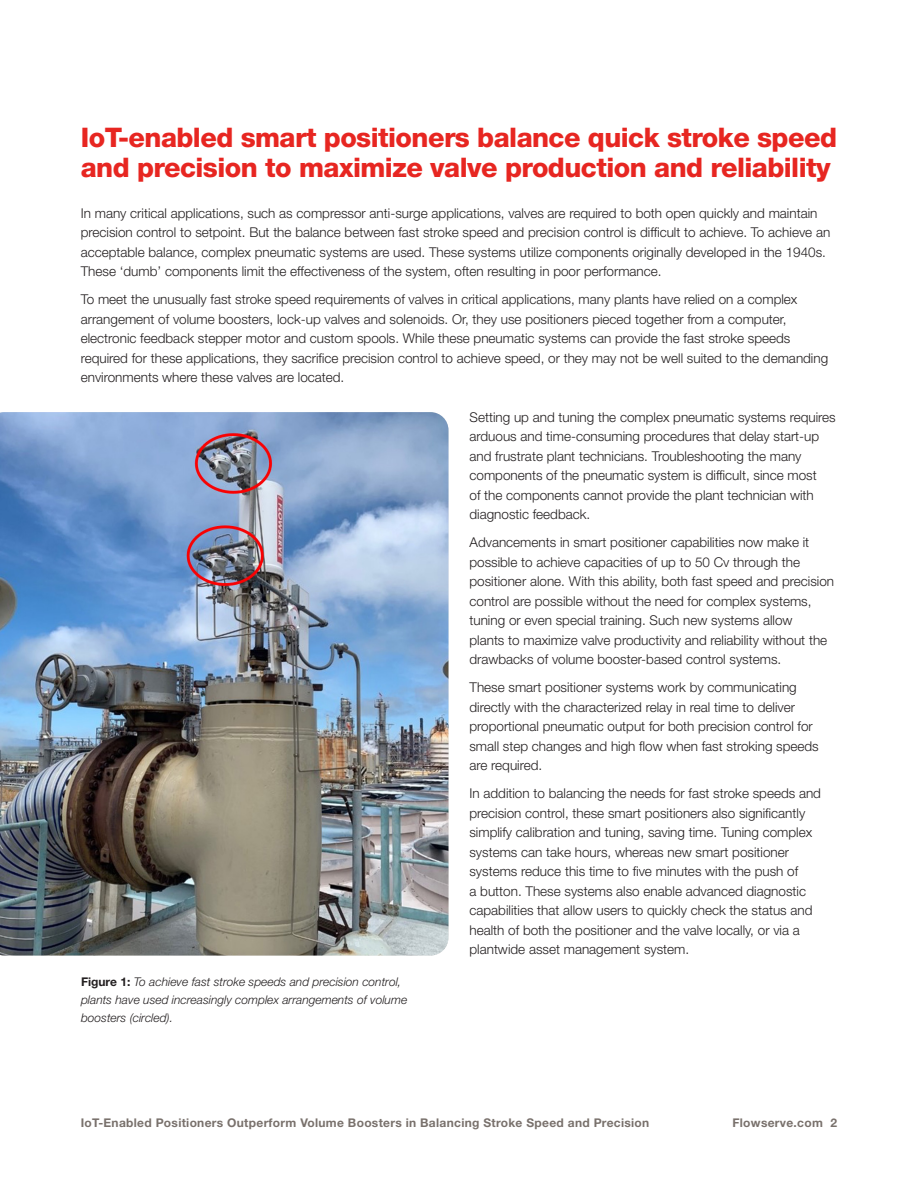
<style>
.page{position:relative;width:918px;height:1188px;background:#fff}
.page>*{position:absolute;margin:0;border:0;box-sizing:border-box;transform-origin:0 0}
.Headline_Level_1__re{font:800 27px/30px "Helvetica Neue LT Std";letter-spacing:-.02em;color:#e72621}
.Body_copy{font:300 13.5px/19.5px "Helvetica Neue LT Std";color:#231f20}
.t1{font:italic 300 12px/18px "Helvetica Neue LT Std";color:#231f20}
.t2{font:700 12px "Helvetica Neue LT Std";letter-spacing:.025em;color:#79716c}
.s1{font-weight:700;font-style:normal}
</style>
<div class="page">
<img style="left:0;top:412px;width:448px;height:544px">
<p class="Headline_Level_1__re" style="left:81px;top:122px;width:758px">IoT-enabled smart positioners balance quick stroke speed and precision to maximize valve production and reliability</p>
<p class="Body_copy" style="left:81px;top:203px;width:751px">In many critical applications, such as compressor anti-surge applications, valves are required to both open quickly and maintain precision control to setpoint. But the balance between fast stroke speed and precision control is difficult to achieve. To achieve an acceptable balance, complex pneumatic systems are used. These systems utilize components originally developed in the 1940s.<br>These ‘dumb’ components limit the effectiveness of the system, often resulting in poor performance.</p>
<p class="Body_copy" style="left:81px;top:289px;width:749px">To meet the unusually fast stroke speed requirements of valves in critical applications, many plants have relied on a complex arrangement of volume boosters, lock-up valves and solenoids. Or, they use positioners pieced together from a computer, electronic feedback stepper motor and custom spools. While these pneumatic systems can provide the fast stroke speeds required for these applications, they sacrifice precision control to achieve speed, or they may not be well suited to the demanding environments where these valves are located.</p>
<p class="Body_copy" style="left:470px;top:407px;width:368px">Setting up and tuning the complex pneumatic systems requires arduous and time-consuming procedures that delay start-up and frustrate plant technicians. Troubleshooting the many components of the pneumatic system is difficult, since most<br>of the components cannot provide the plant technician with diagnostic feedback.</p>
<p class="Body_copy" style="left:470px;top:532px;width:366px">Advancements in smart positioner capabilities now make it possible to achieve capacities of up to 50 Cv through the positioner alone. With this ability, both fast speed and precision control are possible without the need for complex systems, tuning or even special training. Such new systems allow<br>plants to maximize valve productivity and reliability without the drawbacks of volume booster-based control systems.</p>
<p class="Body_copy" style="left:470px;top:677px;width:351px">These smart positioner systems work by communicating directly with the characterized relay in real time to deliver proportional pneumatic output for both precision control for small step changes and high flow when fast stroking speeds are required.</p>
<p class="Body_copy" style="left:470px;top:783px;width:353px">In addition to balancing the needs for fast stroke speeds and precision control, these smart positioners also significantly simplify calibration and tuning, saving time. Tuning complex systems can take hours, whereas new smart positioner systems reduce this time to five minutes with the push of<br>a button. These systems also enable advanced diagnostic capabilities that allow users to quickly check the status and health of both the positioner and the valve locally, or via a plantwide asset management system.</p>
<p class="t1" style="left:81px;top:972px;width:328px"><span class="s1">Figure 1:</span> To achieve fast stroke speeds and precision control, plants have used increasingly complex arrangements of volume boosters (circled).</p>
<p class="t2" style="left:81px;top:1115px;width:570px">IoT-Enabled Positioners Outperform Volume Boosters in Balancing Stroke Speed and Precision</p>
<p class="t2" style="left:733px;top:1115px;width:106px">Flowserve.com 2</p>
</div>
